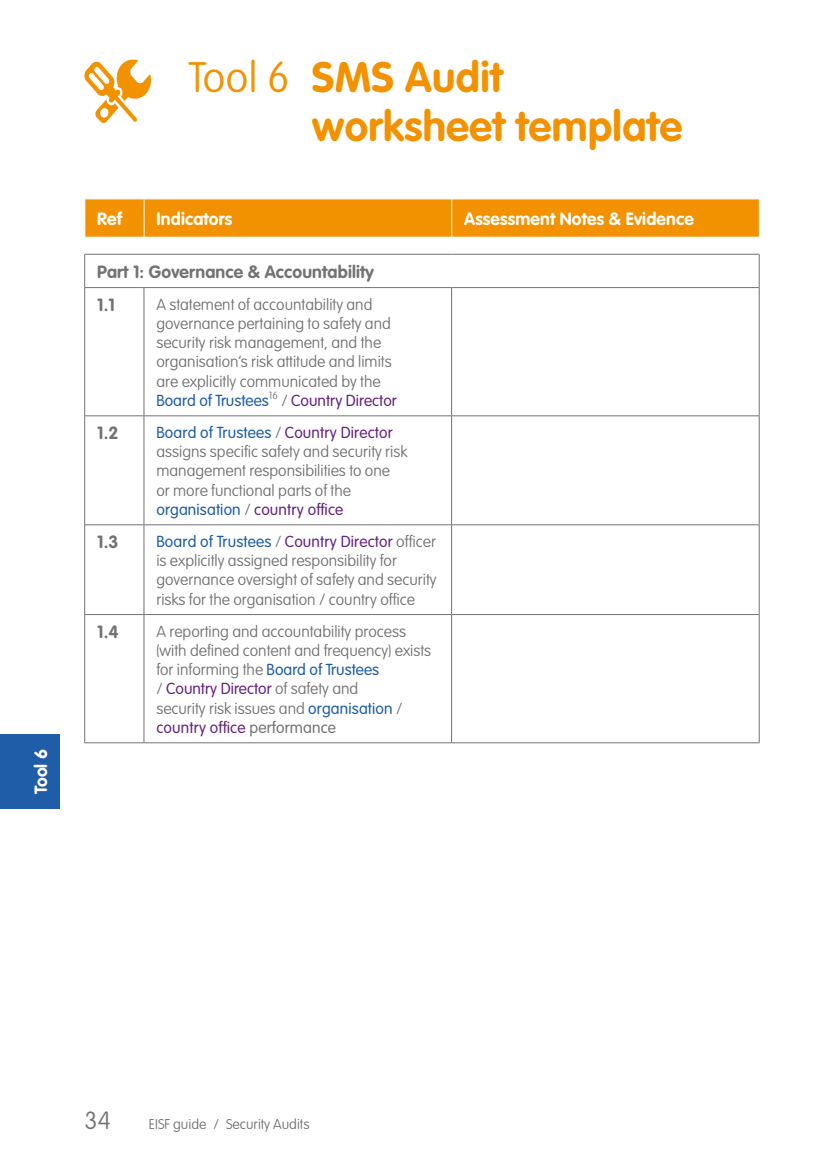
<style>
.page{position:relative;width:834px;height:1161px;background:#fff}
.page>*{position:absolute;margin:0;border:0;box-sizing:border-box;transform-origin:0 0}
.t1{font:700 42px/49px "VAG Rounded Std";letter-spacing:.01em;color:#f39200}
.t2{font:100 24.5px "VAG Rounded Std";color:#747373}
.t3{font:700 17.5px/33.2px "VAG Rounded Std";letter-spacing:.01em;color:#747373}
.t4{font:700 17.5px "VAG Rounded Std";letter-spacing:.01em;color:#fff}
.t5{font:100 15.75px/19.2px "VAG Rounded Std";color:#747373}
.t6{font:100 14px "VAG Rounded Std";color:#747373}
.s1{font-weight:100}
.s2{font-weight:300;color:#1f5da9}
.s3{font-weight:300;color:#662382}
.s4{font-weight:300}
</style>
<div class="page">
<div style="left:0;top:734px;width:60px;height:75px;background:#1f5da9"></div>
<div style="left:85px;top:199px;width:673px;height:38px;background:#f39200"></div>
<hr style="left:144px;top:199px;width:1px;height:38px;background:#fff">
<hr style="left:451px;top:199px;width:1px;height:38px;background:#fff">
<hr style="left:84px;top:254px;width:60px;height:1px;background:#747373">
<hr style="left:84px;top:255px;width:1px;height:32px;background:#747373">
<hr style="left:144px;top:254px;width:307px;height:1px;background:#747373">
<hr style="left:451px;top:254px;width:308px;height:1px;background:#747373">
<hr style="left:758px;top:255px;width:1px;height:32px;background:#747373">
<hr style="left:84px;top:287px;width:60px;height:1px;background:#747373">
<hr style="left:84px;top:288px;width:1px;height:127px;background:#747373">
<hr style="left:144px;top:287px;width:307px;height:1px;background:#747373">
<hr style="left:144px;top:288px;width:1px;height:127px;background:#747373">
<hr style="left:451px;top:287px;width:308px;height:1px;background:#747373">
<hr style="left:451px;top:288px;width:1px;height:127px;background:#747373">
<hr style="left:758px;top:288px;width:1px;height:127px;background:#747373">
<hr style="left:84px;top:415px;width:60px;height:1px;background:#747373">
<hr style="left:84px;top:416px;width:1px;height:108px;background:#747373">
<hr style="left:144px;top:415px;width:307px;height:1px;background:#747373">
<hr style="left:144px;top:416px;width:1px;height:108px;background:#747373">
<hr style="left:451px;top:415px;width:308px;height:1px;background:#747373">
<hr style="left:451px;top:416px;width:1px;height:108px;background:#747373">
<hr style="left:758px;top:416px;width:1px;height:108px;background:#747373">
<hr style="left:84px;top:524px;width:60px;height:1px;background:#747373">
<hr style="left:84px;top:525px;width:1px;height:89px;background:#747373">
<hr style="left:144px;top:524px;width:307px;height:1px;background:#747373">
<hr style="left:144px;top:525px;width:1px;height:89px;background:#747373">
<hr style="left:451px;top:524px;width:308px;height:1px;background:#747373">
<hr style="left:451px;top:525px;width:1px;height:89px;background:#747373">
<hr style="left:758px;top:525px;width:1px;height:89px;background:#747373">
<hr style="left:84px;top:614px;width:60px;height:1px;background:#747373">
<hr style="left:84px;top:615px;width:1px;height:127px;background:#747373">
<hr style="left:144px;top:614px;width:307px;height:1px;background:#747373">
<hr style="left:144px;top:615px;width:1px;height:127px;background:#747373">
<hr style="left:451px;top:614px;width:308px;height:1px;background:#747373">
<hr style="left:451px;top:615px;width:1px;height:127px;background:#747373">
<hr style="left:758px;top:615px;width:1px;height:127px;background:#747373">
<hr style="left:84px;top:742px;width:60px;height:1px;background:#747373">
<hr style="left:144px;top:742px;width:307px;height:1px;background:#747373">
<hr style="left:451px;top:742px;width:308px;height:1px;background:#747373">
<svg style="left:84px;top:59px;width:67px;height:64px"></svg>
<p class="t4" style="left:31px;top:794px;width:46px;rotate:-90deg">Tool 6</p>
<h1 class="t1" style="left:311px;top:54px;width:372px;text-indent:-123px"><span class="s1">Tool 6</span> SMS Audit worksheet template</h1>
<p class="t4" style="left:97px;top:208px;width:26px">Ref</p>
<p class="t4" style="left:156px;top:208px;width:77px">Indicators</p>
<p class="t4" style="left:464px;top:208px;width:231px">Assessment Notes &amp; Evidence</p>
<p class="t3" style="left:97px;top:255px;width:278px">Part 1: Governance &amp; Accountability<br>1.1</p>
<p class="t5" style="left:156px;top:295px;width:242px">A statement of accountability and governance pertaining to safety and security risk management, and the organisation’s risk attitude and limits are explicitly communicated by the <span class="s2">Board of Trustees</span><sup>16</sup> / <span class="s3">Country Director</span></p>
<p class="t3" style="left:97px;top:417px;width:23px">1.2</p>
<p class="t5" style="left:156px;top:423px;width:252px"><span class="s2">Board of Trustees</span> / <span class="s3">Country Director </span>assigns specific safety and security risk management responsibilities to one<br>or more functional parts of the <span class="s2">organisation</span> / <span class="s3">country office</span></p>
<p class="t3" style="left:97px;top:526px;width:23px">1.3</p>
<p class="t5" style="left:156px;top:532px;width:282px"><span class="s2">Board of Trustees</span> / <span class="s3">Country Director</span> officer is explicitly assigned responsibility for governance oversight of safety and security risks for the organisation / country office</p>
<p class="t3" style="left:97px;top:616px;width:23px">1.4</p>
<p class="t5" style="left:156px;top:622px;width:276px">A reporting and accountability process (with defined content and frequency) exists for informing the <span class="s2">Board of Trustees<br></span>/ <span class="s3">Country Director</span> of safety and<br>security risk issues and <span class="s2">organisation</span> / <span class="s3">country office</span> <span class="s4">performance</span></p>
<h2 class="t2" style="left:84px;top:1106px;width:28px">34</h2>
<p class="t6" style="left:149px;top:1116px;width:162px">EISF guide / Security Audits</p>
</div>
